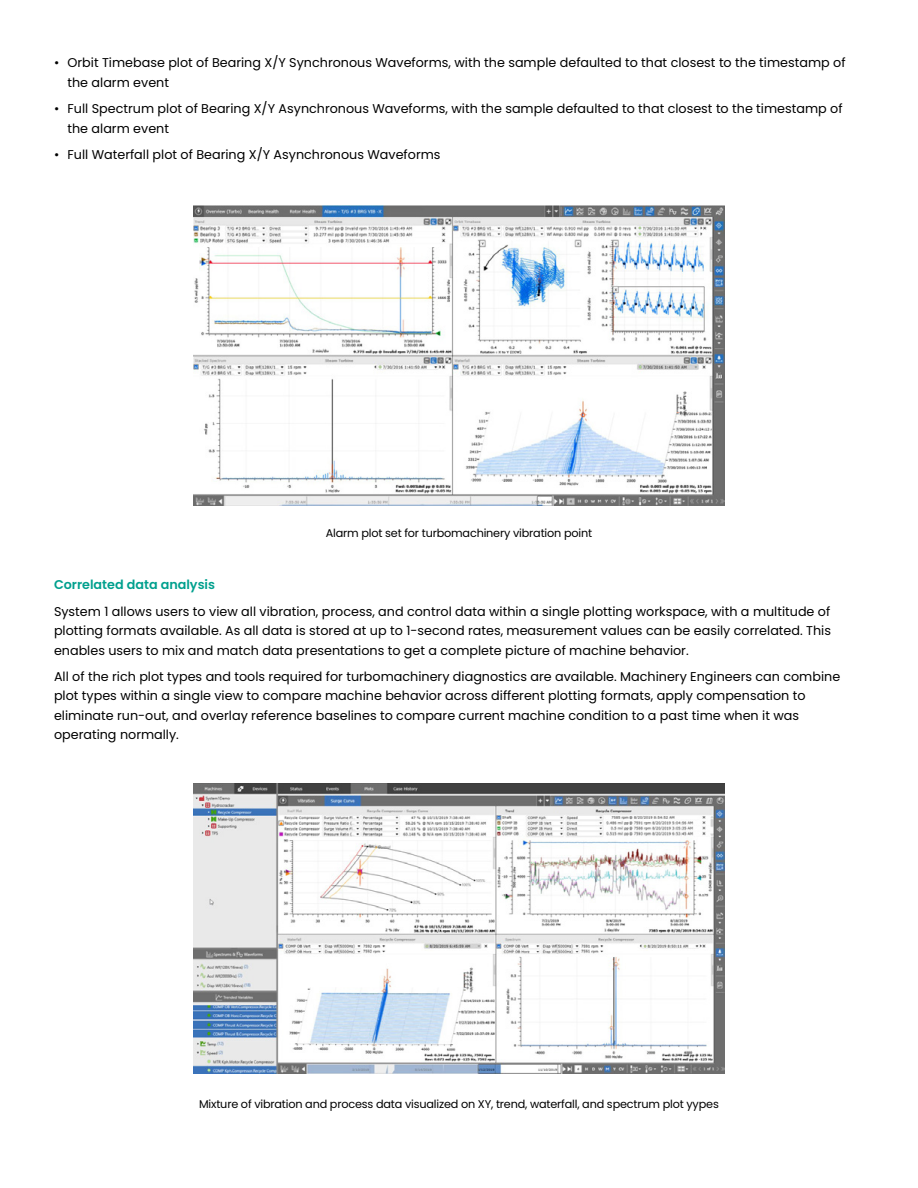
<style>
.page{position:relative;width:918px;height:1188px;background:#fff}
.page>*{position:absolute;margin:0;border:0;box-sizing:border-box;transform-origin:0 0}
.t1{font:12.75px/19.5px "Poppins";color:#000}
.t2{font:600 12.75px "Poppins";color:#00a08e}
.t3{font:11.25px "Poppins";letter-spacing:-.015em;color:#000}
</style>
<div class="page">
<img style="left:194px;top:206px;width:530px;height:299px">
<img style="left:194px;top:784px;width:530px;height:290px">
<p class="t1" style="left:68px;top:53px;width:780px;text-indent:-14px">• Orbit Timebase plot of Bearing X/Y Synchronous Waveforms, with the sample defaulted to that closest to the timestamp of the alarm event</p>
<p class="t1" style="left:68px;top:99px;width:777px;text-indent:-14px">• Full Spectrum plot of Bearing X/Y Asynchronous Waveforms, with the sample defaulted to that closest to the timestamp of the alarm event</p>
<p class="t1" style="left:54px;top:145px;width:388px">• Full Waterfall plot of Bearing X/Y Asynchronous Waveforms</p>
<p class="t3" style="left:326px;top:527px;width:268px">Alarm plot set for turbomachinery vibration point</p>
<p class="t2" style="left:54px;top:578px;width:163px">Correlated data analysis</p>
<p class="t1" style="left:54px;top:601px;width:779px;text-align:justify">System 1 allows users to view all vibration, process, and control data within a single plotting workspace, with a multitude of plotting formats available. As all data is stored at up to 1-second rates, measurement values can be easily correlated. This enables users to mix and match data presentations to get a complete picture of machine behavior.</p>
<p class="t1" style="left:54px;top:667px;width:788px">All of the rich plot types and tools required for turbomachinery diagnostics are available. Machinery Engineers can combine plot types within a single view to compare machine behavior across different plotting formats, apply compensation to eliminate run-out, and overlay reference baselines to compare current machine condition to a past time when it was operating normally.</p>
<p class="t3" style="left:199px;top:1097px;width:521px">Mixture of vibration and process data visualized on XY, trend, waterfall, and spectrum plot yypes</p>
</div>
